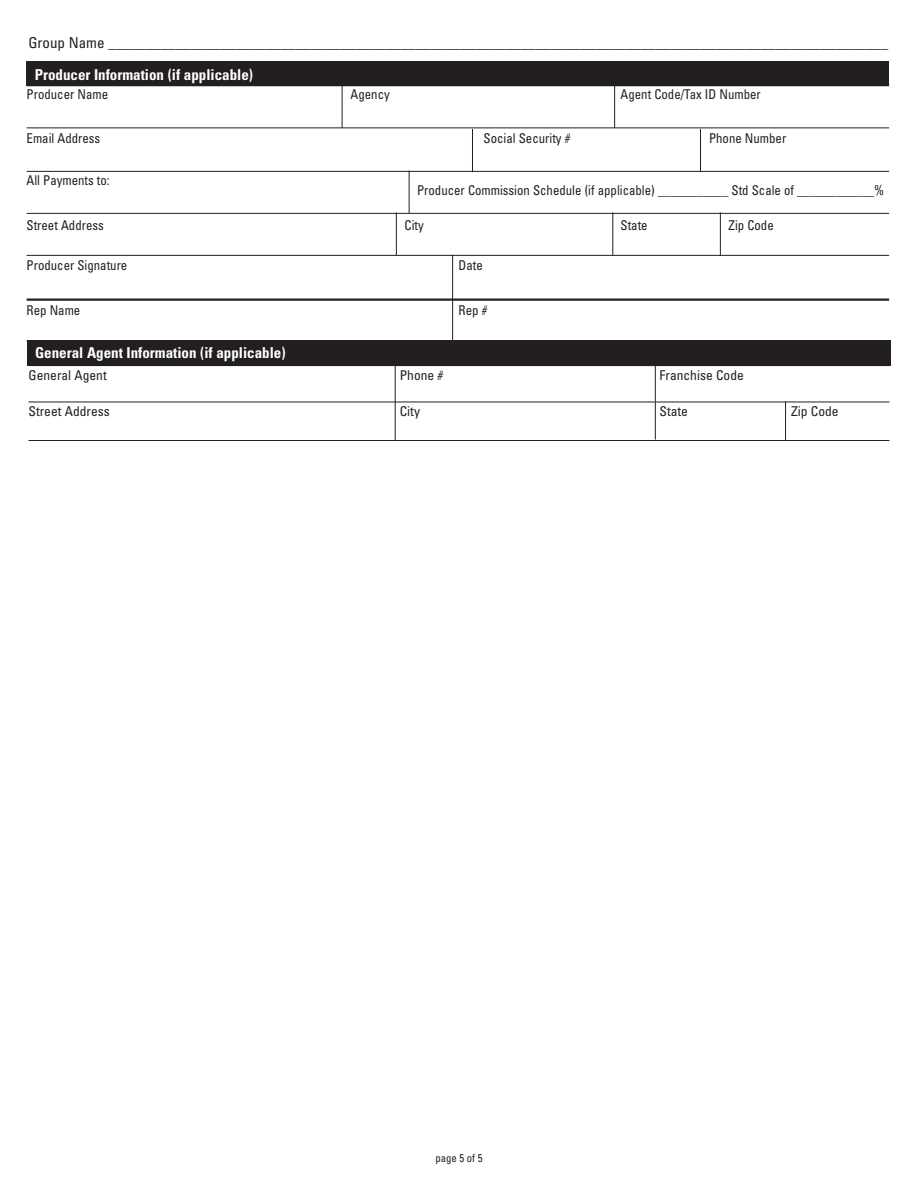
<style>
.page{position:relative;width:918px;height:1188px;background:#fff}
.page>*{position:absolute;margin:0;border:0;box-sizing:border-box;transform-origin:0 0}
.t1{font:condensed 15px "Univers";color:#231f20}
.t2{font:700 condensed 15px "Univers";color:#fff}
.t3{font:condensed 13.5px "Univers";color:#231f20;scale:.95 1}
.t4{font:condensed 13.5px "Univers";color:#231f20}
.t5{font:condensed 11.25px "Univers";color:#231f20;scale:.95 1}
</style>
<div class="page">
<div style="left:27px;top:61px;width:862px;height:25px;background:#231f20"></div>
<hr style="left:27px;top:128px;width:862px;height:1px;background:#231f20">
<hr style="left:27px;top:171px;width:862px;height:1px;background:#231f20">
<hr style="left:27px;top:213px;width:862px;height:1px;background:#231f20">
<hr style="left:27px;top:255px;width:862px;height:1px;background:#231f20">
<hr style="left:27px;top:299px;width:862px;height:2px;background:#231f20">
<hr style="left:342px;top:85px;width:1px;height:43px;background:#231f20">
<hr style="left:409px;top:171px;width:1px;height:42px;background:#231f20">
<hr style="left:614px;top:85px;width:1px;height:43px;background:#231f20">
<hr style="left:700px;top:129px;width:1px;height:43px;background:#231f20">
<hr style="left:472px;top:129px;width:1px;height:43px;background:#231f20">
<hr style="left:452px;top:255px;width:1px;height:87px;background:#231f20">
<hr style="left:720px;top:212px;width:1px;height:43px;background:#231f20">
<hr style="left:612px;top:212px;width:1px;height:43px;background:#231f20">
<hr style="left:396px;top:212px;width:1px;height:43px;background:#231f20">
<hr style="left:29px;top:402px;width:861px;height:1px;background:#231f20">
<hr style="left:29px;top:440px;width:861px;height:1px;background:#231f20">
<hr style="left:395px;top:366px;width:1px;height:74px;background:#231f20">
<hr style="left:655px;top:365px;width:1px;height:37px;background:#231f20">
<hr style="left:785px;top:401px;width:1px;height:39px;background:#231f20">
<div style="left:27px;top:341px;width:864px;height:25px;background:#231f20"></div>
<hr style="left:655px;top:402px;width:1px;height:38px;background:#231f20">
<p class="t1" style="left:28px;top:37px;width:861px">Group Name ________________________________________________________________________________________________________</p>
<p class="t2" style="left:35px;top:69px;width:220px">Producer Information (if applicable)</p>
<p class="t3" style="left:27px;top:89px;width:87px">Producer Name</p>
<p class="t3" style="left:351px;top:89px;width:43px">Agency</p>
<p class="t3" style="left:621px;top:89px;width:149px">Agent Code/Tax ID Number</p>
<p class="t3" style="left:27px;top:133px;width:79px">Email Address</p>
<p class="t3" style="left:484px;top:133px;width:93px">Social Security #</p>
<p class="t3" style="left:709px;top:133px;width:83px">Phone Number</p>
<p class="t3" style="left:27px;top:175px;width:89px">All Payments to:</p>
<p class="t3" style="left:417px;top:185px;width:493px">Producer Commission Schedule (if applicable) ___________ Std Scale of ____________%</p>
<p class="t3" style="left:27px;top:220px;width:83px">Street Address</p>
<p class="t3" style="left:405px;top:220px;width:22px">City</p>
<p class="t3" style="left:621px;top:220px;width:30px">State</p>
<p class="t3" style="left:729px;top:220px;width:49px">Zip Code</p>
<p class="t3" style="left:27px;top:260px;width:108px">Producer Signature</p>
<p class="t3" style="left:459px;top:260px;width:27px">Date</p>
<p class="t3" style="left:27px;top:305px;width:58px">Rep Name</p>
<p class="t3" style="left:459px;top:305px;width:32px">Rep #</p>
<p class="t2" style="left:35px;top:348px;width:252px">General Agent Information (if applicable)</p>
<p class="t4" style="left:29px;top:370px;width:80px">General Agent</p>
<p class="t4" style="left:400px;top:370px;width:45px">Phone #</p>
<p class="t4" style="left:660px;top:370px;width:86px">Franchise Code</p>
<p class="t4" style="left:29px;top:406px;width:83px">Street Address</p>
<p class="t4" style="left:400px;top:406px;width:22px">City</p>
<p class="t4" style="left:660px;top:406px;width:30px">State</p>
<p class="t4" style="left:791px;top:406px;width:49px">Zip Code</p>
<p class="t5" style="left:435px;top:1153px;width:51px">page 5 of 5</p>
</div>
